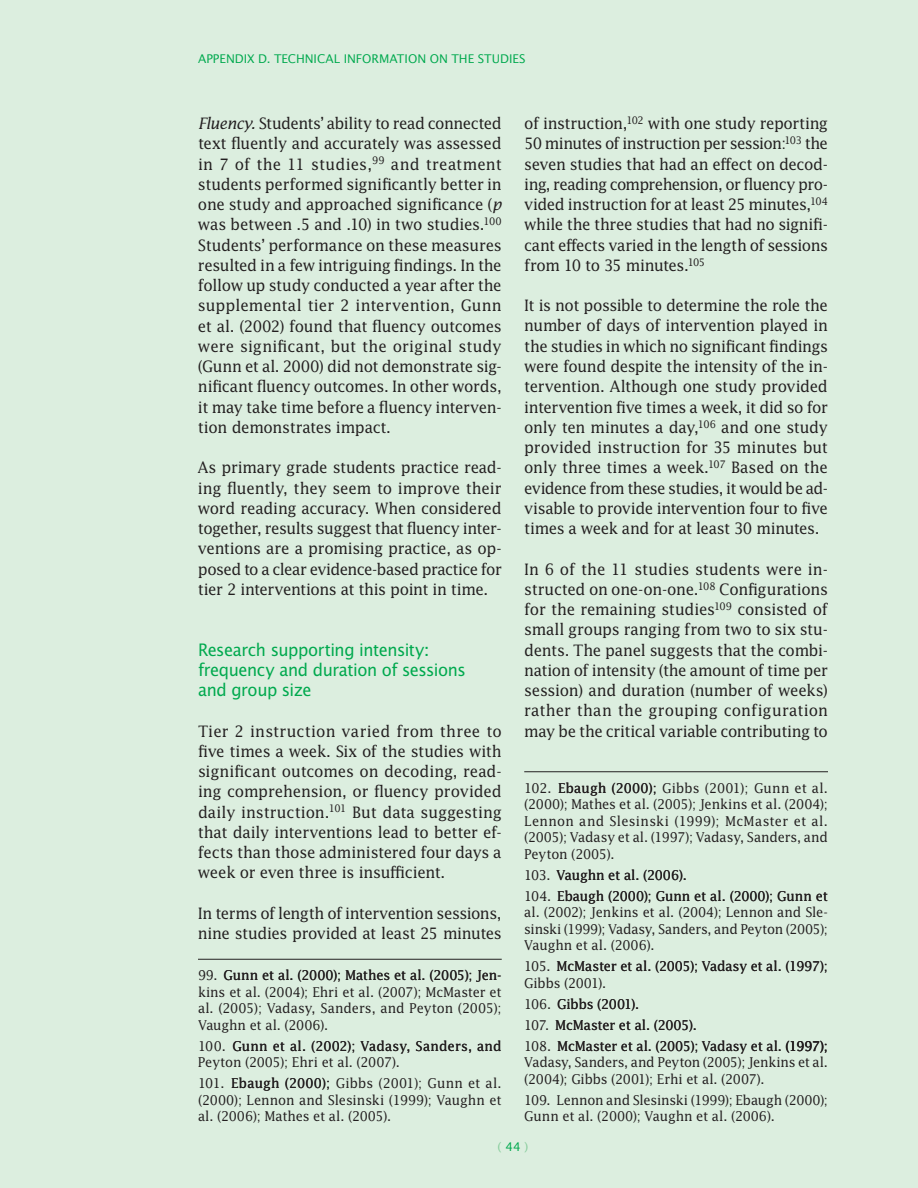
<style>
.page{position:relative;width:918px;height:1188px;background:#dceedf}
.page>*{position:absolute;margin:0;border:0;box-sizing:border-box;transform-origin:0 0}
.t1{font:17.25px/20.2px "Lucida Sans Std";letter-spacing:-.03em;color:#00a94e;scale:.95 1}
._06_body_text{font:15.75px/20.2px "Lucida Std";letter-spacing:-.03em;color:#231f20;text-align:justify;scale:.95 1}
.Footnote{font:13.5px/16.5px "Lucida Std";letter-spacing:-.015em;color:#231f20;text-align:justify;scale:.95 1}
.Footnote-2{font:13.5px/16.5px "Lucida Std";letter-spacing:.005em;color:#231f20;scale:.95 1}
.t2{font:12px "Lucida Sans Std";color:#00a94e}
.t3{font:12px "Lucida Sans Std";color:#88cc9c}
.s1{font-style:italic}
.s2{color:#00a94e}
</style>
<div class="page">
<hr style="left:198px;top:959px;width:304px;height:1px;background:#231f20">
<hr style="left:524px;top:771px;width:304px;height:1px;background:#231f20">
<p class="t2" style="left:198px;top:52px;width:16px">Appendi</p>
<p class="t2" style="left:247px;top:52px;width:38px">x D. Technical</p>
<p class="t2" style="left:344px;top:52px;width:2px">information</p>
<p class="t2" style="left:430px;top:52px;width:28px">on the</p>
<p class="t2" style="left:478px;top:52px;width:3px">studies</p>
<p class="_06_body_text" style="left:198px;top:113px;width:321px"><span class="s1">Fluency.</span> Students’ ability to read connected text fluently and accurately was assessed in 7 of the 11 studies,<sup>99</sup> and treatment students performed significantly better in one study and approached significance (<span class="s1">p </span>was between .5 and .10) in two studies.<sup>100<br></sup>Students’ performance on these measures resulted in a few intriguing findings. In the follow up study conducted a year after the supplemental tier 2 intervention, Gunn et al. (2002) found that fluency outcomes were significant, but the original study (Gunn et al. 2000) did not demonstrate sig&shy;nificant fluency outcomes. In other words, it may take time before a fluency interven&shy;tion demonstrates impact.</p>
<p class="_06_body_text" style="left:198px;top:457px;width:321px">As primary grade students practice read&shy;ing fluently, they seem to improve their word reading accuracy. When considered together, results suggest that fluency inter&shy;ventions are a promising practice, as op&shy;posed to a clear evidence-based practice for tier 2 interventions at this point in time.</p>
<p class="t1" style="left:198px;top:639px;width:284px">Research supporting intensity: frequency and duration of sessions and group size</p>
<p class="_06_body_text" style="left:198px;top:720px;width:321px">Tier 2 instruction varied from three to five times a week. Six of the studies with significant outcomes on decoding, read&shy;ing comprehension, or fluency provided daily instruction.<sup>101</sup> But data suggesting that daily interventions lead to better ef&shy;fects than those administered four days a week or even three is insufficient.</p>
<p class="_06_body_text" style="left:198px;top:903px;width:321px">In terms of length of intervention sessions, nine studies provided at least 25 minutes</p>
<p class="Footnote" style="left:198px;top:967px;width:321px">99. Gunn et al. (2000); Mathes et al. (2005); Jen&shy;kins et al. (2004); Ehri et al. (2007); McMaster et al. (2005); Vadasy, Sanders, and Peyton (2005); Vaughn et al. (2006).</p>
<p class="Footnote-2" style="left:198px;top:1037px;width:321px">100. Gunn et al. (2002); Vadasy, Sanders, and<br>Peyton (2005); Ehri et al. (2007).</p>
<p class="Footnote" style="left:198px;top:1075px;width:321px">101. Ebaugh (2000); Gibbs (2001); Gunn et al. (2000); Lennon and Slesinski (1999); Vaughn et al. (2006); Mathes et al. (2005).</p>
<p class="_06_body_text" style="left:524px;top:113px;width:321px">of instruction,<sup>102</sup> with one study reporting 50 minutes of instruction per session:<sup>103</sup> the seven studies that had an effect on decod&shy;ing, reading comprehension, or fluency pro&shy;vided instruction for at least 25 minutes,<sup>104 </sup>while the three studies that had no signifi&shy;cant effects varied in the length of sessions from 10 to 35 minutes.<sup>105</sup></p>
<p class="_06_body_text" style="left:524px;top:295px;width:321px">It is not possible to determine the role the number of days of intervention played in the studies in which no significant findings were found despite the intensity of the in&shy;tervention. Although one study provided intervention five times a week, it did so for only ten minutes a day,<sup>106</sup> and one study provided instruction for 35 minutes but only three times a week.<sup>107</sup> Based on the evidence from these studies, it would be ad&shy;visable to provide intervention four to five times a week and for at least 30 minutes.</p>
<p class="_06_body_text" style="left:524px;top:558px;width:321px">In 6 of the 11 studies students were in&shy;structed on one-on-one.<sup>108</sup> Configurations for the remaining studies<sup>109</sup> consisted of small groups ranging from two to six stu&shy;dents. The panel suggests that the combi&shy;nation of intensity (the amount of time per session) and duration (number of weeks) rather than the grouping configuration may be the critical variable contributing to</p>
<p class="Footnote" style="left:524px;top:779px;width:321px">102. Ebaugh (2000); Gibbs (2001); Gunn et al. (2000); Mathes et al. (2005); Jenkins et al. (2004); Lennon and Slesinski (1999); McMaster et al. (2005); Vadasy et al. (1997); Vadasy, Sanders, and Peyton (2005).</p>
<p class="Footnote" style="left:524px;top:866px;width:173px">103. Vaughn et al. (2006).</p>
<p class="Footnote" style="left:524px;top:887px;width:321px">104. Ebaugh (2000); Gunn et al. (2000); Gunn et al. (2002); Jenkins et al. (2004); Lennon and Sle&shy;sinski (1999); Vadasy, Sanders, and Peyton (2005); Vaughn et al. (2006).</p>
<p class="Footnote" style="left:524px;top:958px;width:321px">105. McMaster et al. (2005); Vadasy et al. (1997);<br>Gibbs (2001).</p>
<p class="Footnote" style="left:524px;top:995px;width:123px">106. Gibbs (2001).</p>
<p class="Footnote" style="left:524px;top:1016px;width:183px">107. McMaster et al. (2005).</p>
<p class="Footnote" style="left:524px;top:1037px;width:321px;text-align:left">108. McMaster et al. (2005); Vadasy et al.<br>Vadasy, Sanders, and Peyton (2005); Jenkins et al. (2004); Gibbs (2001); Erhi et al. (2007).</p>
<p class="Footnote" style="left:524px;top:1091px;width:321px">109. Lennon and Slesinski (1999); Ebaugh (2000);<br>Gunn et al. (2000); Vaughn et al. (2006).</p>
<p class="t3" style="left:498px;top:1139px;width:32px">( <span class="s2">44</span> )</p>
</div>
